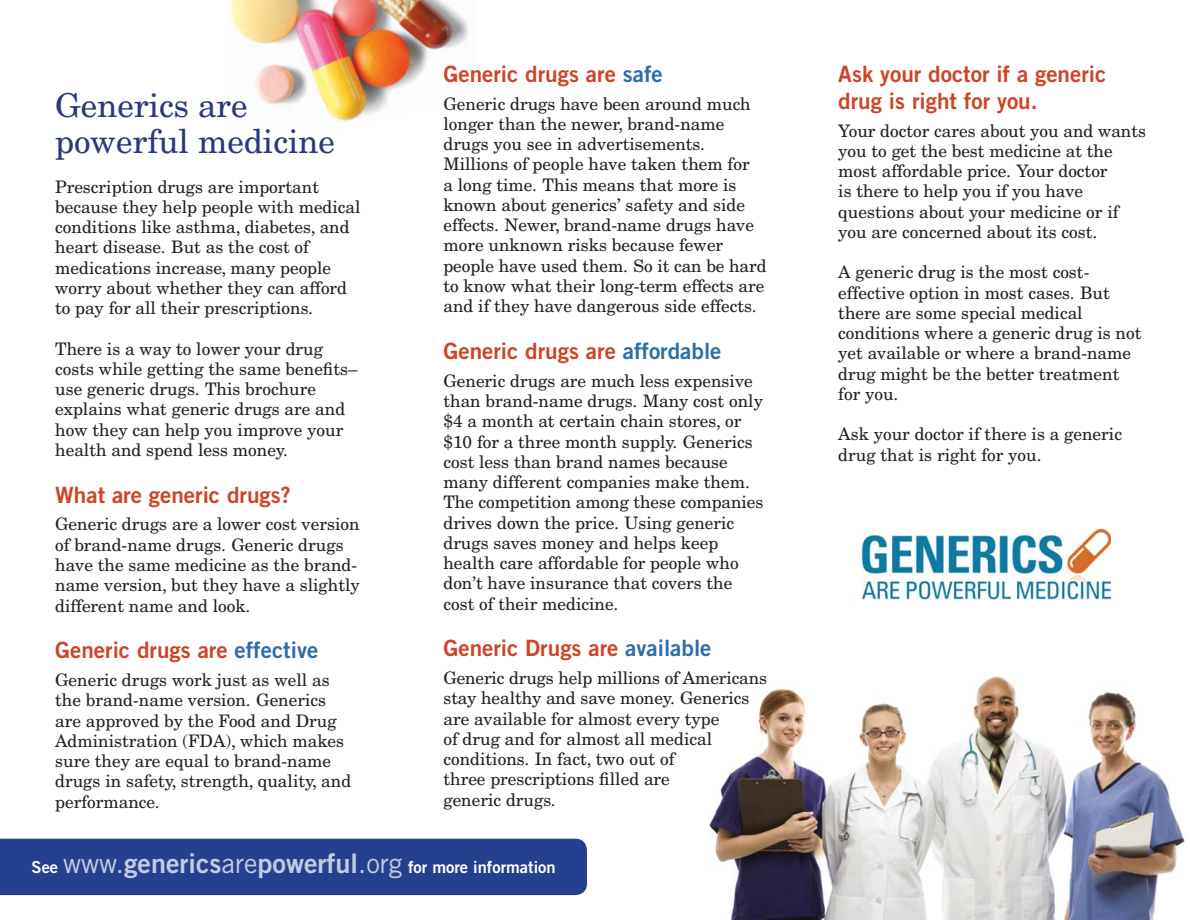
<style>
.page{position:relative;width:1190px;height:920px;background:#fff}
.page>*{position:absolute;margin:0;border:0;box-sizing:border-box;transform-origin:0 0}
.t1{font:33px/36px "New Century Schlbk";color:#2b387e}
.t2{font:22.5px/27px "Trade Gothic Bold Two";color:#cf4427}
.t3{font:17.25px/20.2px "New Century Schlbk";color:#231f20}
.t4{font:16.5px "Trade Gothic Bold Two";color:#fff}
.s1{color:#2d6ea9}
.s2{font-family:"Trade Gothic";font-size:27px;color:#c2cce3}
.s3{font-size:27px;color:#c2cce3}
</style>
<div class="page">
<img style="left:230px;top:0;width:239px;height:122px">
<img style="left:709px;top:676px;width:476px;height:244px">
<div style="left:0;top:839px;width:587px;height:56px;background:#25408e"></div>
<img style="left:862px;top:530px;width:248px;height:69px">
<h1 class="t1" style="left:55px;top:91px;width:281px">Generics are powerful medicine</h1>
<p class="t3" style="left:55px;top:178px;width:307px">Prescription drugs are important because they help people with medical conditions like asthma, diabetes, and heart disease. But as the cost of medications increase, many people worry about whether they can afford to pay for all their prescriptions.</p>
<p class="t3" style="left:55px;top:340px;width:304px">There is a way to lower your drug costs while getting the same benefits– use generic drugs. This brochure explains what generic drugs are and how they can help you improve your health and spend less money.</p>
<h2 class="t2" style="left:55px;top:483px;width:237px">What are generic drugs?</h2>
<p class="t3" style="left:55px;top:516px;width:306px">Generic drugs are a lower cost version of brand-name drugs. Generic drugs have the same medicine as the brand&shy;name version, but they have a slightly different name and look.</p>
<h2 class="t2" style="left:55px;top:639px;width:265px">Generic drugs are <span class="s1">effective</span></h2>
<p class="t3" style="left:55px;top:671px;width:298px">Generic drugs work just as well as the brand-name version. Generics are approved by the Food and Drug<br>Administration (FDA), which makes sure they are equal to brand-name drugs in safety, strength, quality, and performance.</p>
<h2 class="t2" style="left:443px;top:62px;width:221px">Generic drugs are <span class="s1">safe</span></h2>
<p class="t3" style="left:443px;top:95px;width:325px">Generic drugs have been around much longer than the newer, brand-name drugs you see in advertisements.<br>Millions of people have taken them for<br>a long time. This means that more is known about generics’ safety and side effects. Newer, brand-name drugs have more unknown risks because fewer people have used them. So it can be hard to know what their long-term effects are and if they have dangerous side effects.</p>
<h2 class="t2" style="left:443px;top:339px;width:280px">Generic drugs are <span class="s1">affordable</span></h2>
<p class="t3" style="left:443px;top:372px;width:321px">Generic drugs are much less expensive than brand-name drugs. Many cost only $4 a month at certain chain stores, or $10 for a three month supply. Generics cost less than brand names because many different companies make them.<br>The competition among these companies drives down the price. Using generic drugs saves money and helps keep health care affordable for people who don’t have insurance that covers the cost of their medicine.</p>
<h2 class="t2" style="left:443px;top:637px;width:270px">Generic Drugs are <span class="s1">available</span></h2>
<p class="t3" style="left:443px;top:669px;width:325px">Generic drugs help millions of Americans stay healthy and save money. Generics are available for almost every type<br>of drug and for almost all medical conditions. In fact, two out of<br>three prescriptions filled are<br>generic drugs.</p>
<p class="t4" style="left:32px;top:861px;width:525px">See <span class="s2">www.</span><span class="s3">generics</span><span class="s2">are</span><span class="s3">powerful</span><span class="s2">.org</span> for more information</p>
<h2 class="t2" style="left:838px;top:62px;width:270px">Ask your doctor if a generic drug is right for you.</h2>
<p class="t3" style="left:838px;top:122px;width:309px">Your doctor cares about you and wants you to get the best medicine at the most affordable price. Your doctor<br>is there to help you if you have questions about your medicine or if you are concerned about its cost.</p>
<p class="t3" style="left:838px;top:264px;width:305px">A generic drug is the most cost&shy;effective option in most cases. But there are some special medical conditions where a generic drug is not yet available or where a brand-name drug might be the better treatment for you.</p>
<p class="t3" style="left:838px;top:426px;width:285px">Ask your doctor if there is a generic drug that is right for you.</p>
</div>
